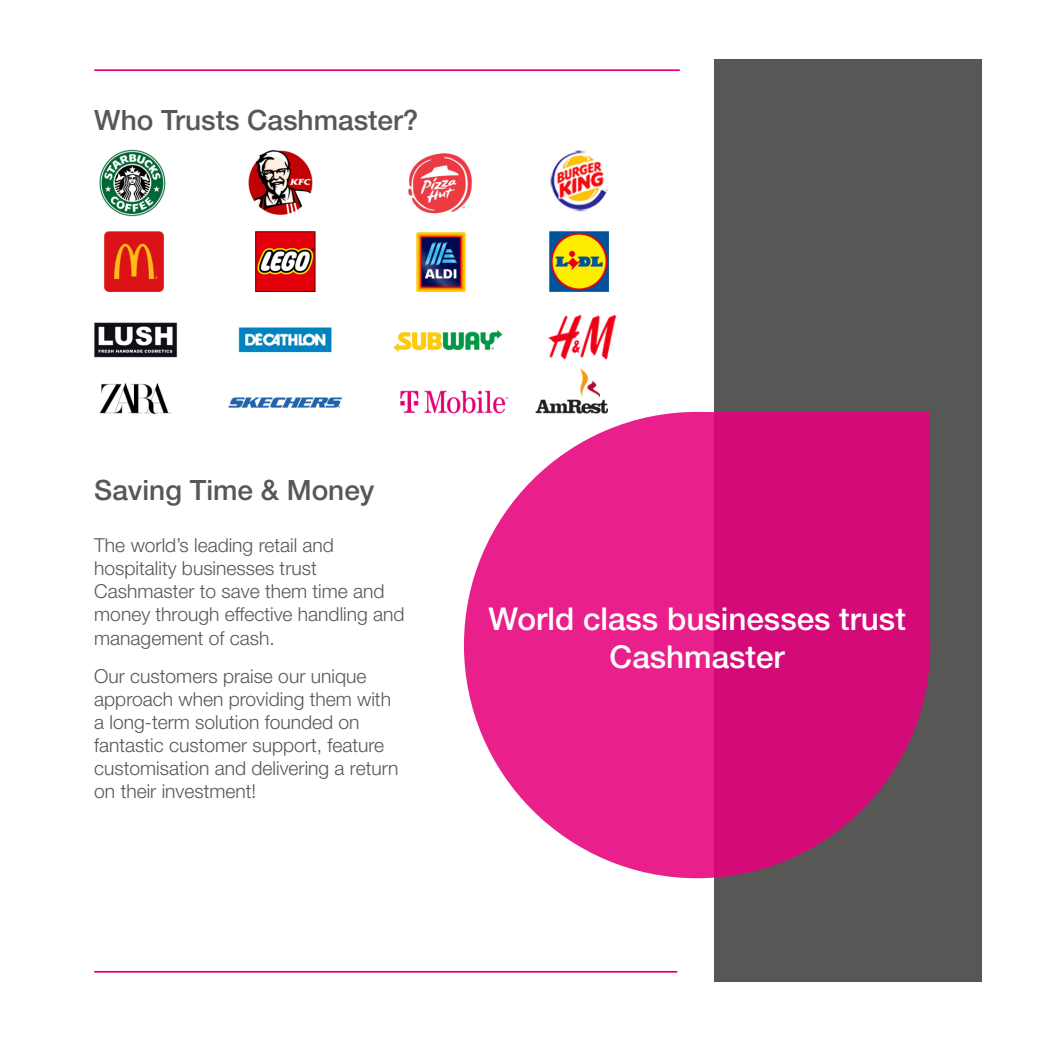
<style>
.page{position:relative;width:1042px;height:1042px;background:#fff}
.page>*{position:absolute;margin:0;border:0;box-sizing:border-box;transform-origin:0 0}
.t1{font:500 31.5px/37.8px "Helvetica Neue LT Pro";color:#fff;text-align:center}
.body{font:500 28px "Helvetica Neue LT Pro";color:#575756}
.body-2{font:300 19.25px/23.1px "Helvetica Neue LT Pro";color:#575756}
</style>
<div class="page">
<div style="left:714px;top:60px;width:268px;height:922px;background:#575756"></div>
<div style="left:464px;top:412px;width:466px;height:466px;background:linear-gradient(to right,#ef2592,#d00574);border-radius:50%"></div>
<svg style="left:698px;top:412px;width:231px;height:247px;background:#d50b79"></svg>
<hr style="left:94px;top:69px;width:586px;height:2px;background:#e6007d">
<hr style="left:94px;top:971px;width:583px;height:1px;background:#e6007d">
<img style="left:94px;top:149px;width:523px;height:265px">
<p class="body" style="left:94px;top:103px;width:326px">Who Trusts Cashmaster?</p>
<p class="body" style="left:94px;top:474px;width:282px">Saving Time &amp; Money</p>
<p class="body-2" style="left:94px;top:533px;width:312px">The world’s leading retail and hospitality businesses trust<br>Cashmaster to save them time and money through effective handling and management of cash.</p>
<p class="body-2" style="left:94px;top:664px;width:306px">Our customers praise our unique approach when providing them with a long-term solution founded on fantastic customer support, feature customisation and delivering a return on their investment!</p>
<p class="t1" style="left:488px;top:600px;width:419px">World class businesses trust<br>Cashmaster</p>
</div>
